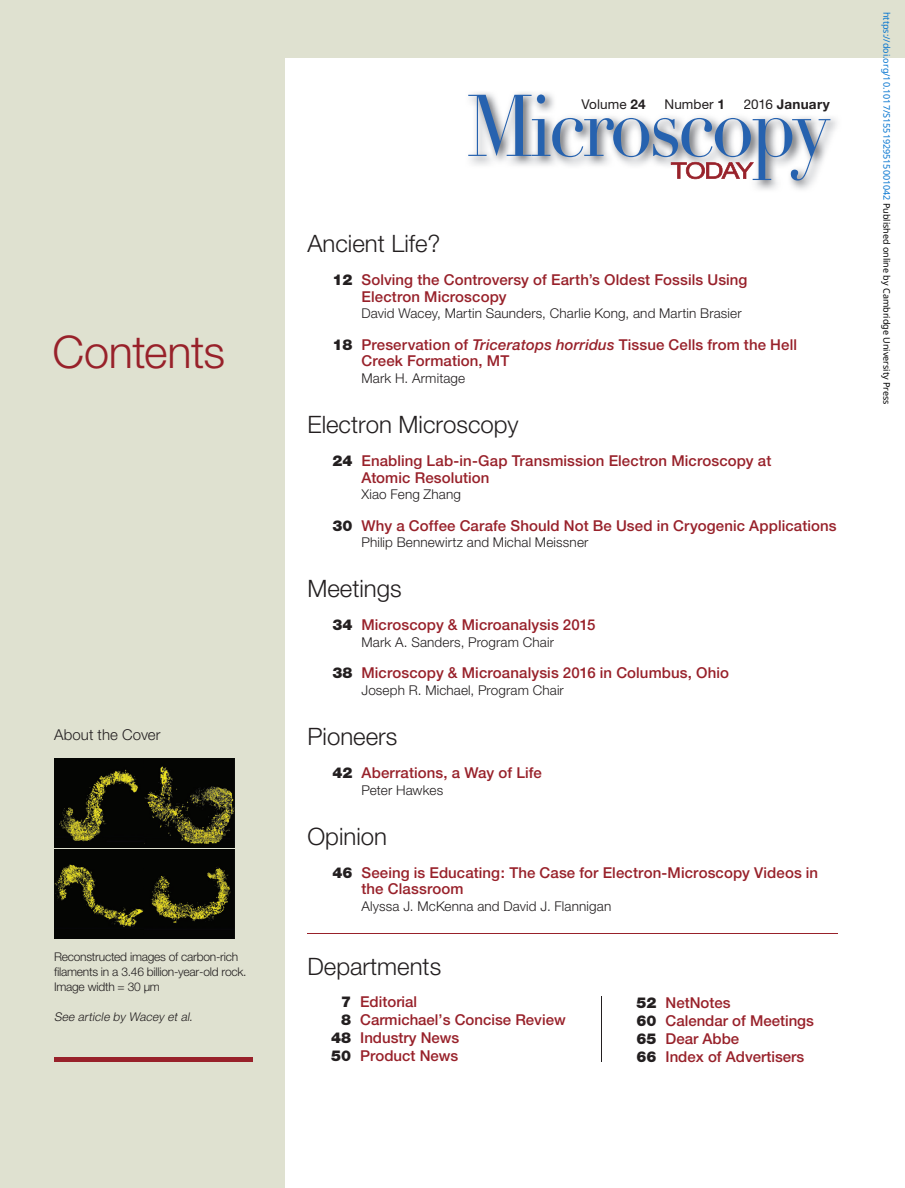
<style>
.page{position:relative;width:905px;height:1188px;background:#fff}
.page>*{position:absolute;margin:0;border:0;box-sizing:border-box;transform-origin:0 0}
.t1{font:300 45px "Helvetica Neue";letter-spacing:-.015em;color:#98212a}
.t2{font:300 24px "Helvetica Neue";color:#231f20}
.t3{font:500 15px/16.5px "Helvetica Neue";letter-spacing:.005em;color:#98212a}
.t4{font:300 15px "Helvetica Neue";letter-spacing:.005em;color:#231f20}
.t5{font:300 13.5px "Helvetica Neue";letter-spacing:.01em;color:#231f20}
.t6{font:13.5px "Helvetica Neue";letter-spacing:.01em;color:#231f20}
.t7{font:700 13.5px "Helvetica Neue";letter-spacing:.02em;color:#231f20}
.t8{font:300 12px/15px "Helvetica Neue";letter-spacing:-.02em;color:#231f20}
.t9{font:italic 300 12px "Helvetica Neue";color:#231f20}
.t10{font:9px "Noto Sans";color:#0172cf}
.s1{font-weight:700}
.s2{font-weight:400}
.s3{font-weight:900;color:#231f20}
.s4{font-style:italic}
.s5{color:#000}
</style>
<div class="page">
<div style="left:0;top:0;width:284px;height:1188px;background:#dfe1d0"></div>
<div style="left:0;top:0;width:904px;height:58px;background:#dfe1d0"></div>
<hr style="left:601px;top:996px;width:1px;height:65px;background:#231f20">
<img style="left:474px;top:92px;width:363px;height:98px">
<svg style="left:468px;top:94px;width:362px;height:87px"></svg>
<hr style="left:54px;top:1057px;width:198px;height:4px;background:#98212a">
<img style="left:54px;top:759px;width:89px;height:180px">
<img style="left:145px;top:759px;width:89px;height:180px">
<hr style="left:307px;top:933px;width:530px;height:1px;background:#98212a">
<h1 class="t1" style="left:52px;top:336px;width:174px">Contents</h1>
<p class="t4" style="left:54px;top:729px;width:108px">About the Cover</p>
<p class="t8" style="left:54px;top:950px;width:194px">Reconstructed images of carbon-rich filaments in a 3.46 billion-year-old rock.<br>Image width = 30 µm</p>
<p class="t9" style="left:54px;top:1012px;width:142px">See article by Wacey et al.</p>
<p class="t6" style="left:581px;top:99px;width:66px">Volume <span class="s1">24</span></p>
<p class="t6" style="left:664px;top:99px;width:62px">Number <span class="s1">1</span></p>
<p class="t7" style="left:743px;top:99px;width:88px"><span class="s2">2016</span> January</p>
<h2 class="t2" style="left:307px;top:235px;width:134px">Ancient Life?</h2>
<p class="t3" style="left:361px;top:273px;width:387px;text-indent:-29px"><span class="s3">12</span> Solving the Controversy of Earth’s Oldest Fossils Using<br>Electron Microscopy</p>
<p class="t5" style="left:361px;top:309px;width:382px">David Wacey, Martin Saunders, Charlie Kong, and Martin Brasier</p>
<p class="t3" style="left:361px;top:338px;width:437px;text-indent:-29px"><span class="s3">18</span> Preservation of <span class="s4">Triceratops horridus</span> Tissue Cells from the Hell<br>Creek Formation, MT</p>
<p class="t5" style="left:361px;top:373px;width:105px">Mark H. Armitage</p>
<h2 class="t2" style="left:307px;top:416px;width:213px">Electron Microscopy</h2>
<p class="t3" style="left:361px;top:454px;width:411px;text-indent:-29px"><span class="s3">24</span> Enabling Lab-in-Gap Transmission Electron Microscopy at<br>Atomic Resolution</p>
<p class="t5" style="left:361px;top:490px;width:101px">Xiao Feng Zhang</p>
<p class="t3" style="left:332px;top:519px;width:506px"><span class="s3">30</span> Why a Coffee Carafe Should Not Be Used in Cryogenic Applications</p>
<p class="t5" style="left:361px;top:538px;width:228px">Philip Bennewirtz and Michal Meissner</p>
<h2 class="t2" style="left:307px;top:580px;width:96px">Meetings</h2>
<p class="t3" style="left:332px;top:618px;width:265px"><span class="s3">34</span> Microscopy &amp; Microanalysis 2015</p>
<p class="t5" style="left:361px;top:637px;width:194px">Mark A. Sanders, Program Chair</p>
<p class="t3" style="left:332px;top:666px;width:398px"><span class="s3">38</span> Microscopy &amp; Microanalysis 2016 in Columbus, Ohio</p>
<p class="t5" style="left:361px;top:685px;width:204px">Joseph R. Michael, Program Chair</p>
<h2 class="t2" style="left:307px;top:728px;width:91px">Pioneers</h2>
<p class="t3" style="left:332px;top:766px;width:211px"><span class="s3">42</span> Aberrations, a Way of Life</p>
<p class="t5" style="left:361px;top:785px;width:83px">Peter Hawkes</p>
<h2 class="t2" style="left:307px;top:828px;width:81px">Opinion</h2>
<p class="t3" style="left:361px;top:866px;width:458px;text-indent:-29px"><span class="s3">46</span> Seeing is Educating: The Case for Electron-Microscopy Videos in the Classroom</p>
<p class="t5" style="left:361px;top:901px;width:251px">Alyssa J. McKenna and David J. Flannigan</p>
<h2 class="t2" style="left:307px;top:958px;width:135px">Departments</h2>
<p class="t3" style="left:341px;top:995px;width:77px"><span class="s3">7</span> Editorial</p>
<p class="t3" style="left:341px;top:1013px;width:226px"><span class="s3">8</span> Carmichael’s Concise Review</p>
<p class="t3" style="left:331px;top:1031px;width:130px"><span class="s3">48</span> Industry News</p>
<p class="t3" style="left:331px;top:1049px;width:129px"><span class="s3">50</span> Product News</p>
<p class="t3" style="left:636px;top:995px;width:179px;line-height:18px"><span class="s3">52</span> NetNotes<br><span class="s3">60</span> Calendar of Meetings<br><span class="s3">65</span> Dear Abbe<br><span class="s3">66</span> Index of Advertisers</p>
<p class="t10" style="left:893px;top:12px;width:394px;rotate:90deg">https://doi.org/10.1017/S1551929515001042 <span class="s5">Published online by Cambridge University Press</span></p>
</div>
